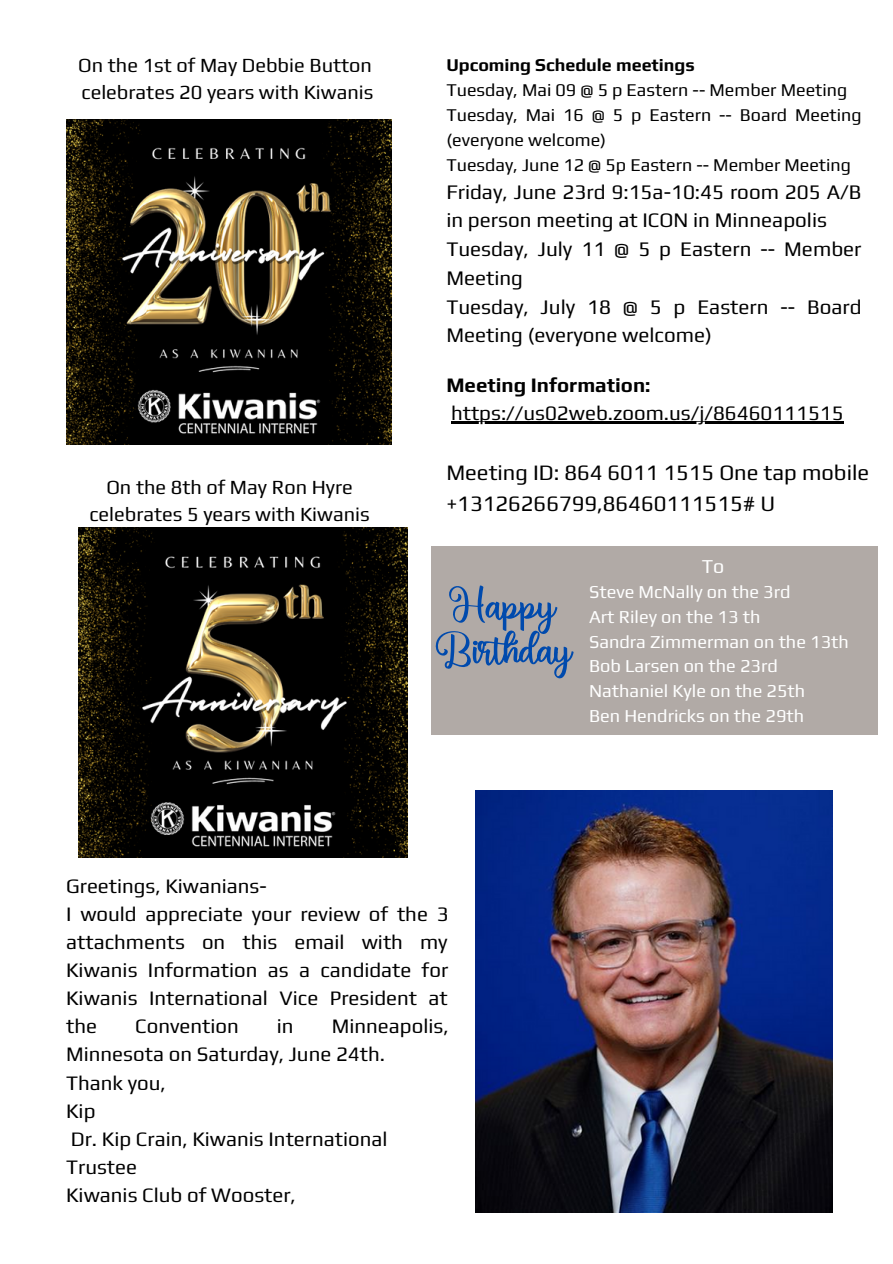
<style>
.page{position:relative;width:893px;height:1264px;background:#fff}
.page>*{position:absolute;margin:0;border:0;box-sizing:border-box;transform-origin:0 0}
.t1{font:21.9px/30.5px "Play";color:#000}
.t2{font:20.55px/28.7px "Play";color:#000}
.t3{font:20.4px/28px "Play";color:#000}
.t4{font:19.95px "Play";color:#000}
.t5{font:19.65px "Play";color:#fff}
.t6{font:18.15px "Play";color:#fff}
.t7{font:17.85px/24.9px "Play";color:#000}
.t8{font:700 17.85px "Play";color:#000}
.s1{font-weight:700}
</style>
<div class="page">
<div style="left:431px;top:546px;width:446px;height:189px;background:#b1aaa6"></div>
<svg style="left:435px;top:585px;width:138px;height:94px"></svg>
<img style="left:66px;top:119px;width:325px;height:325px">
<img style="left:78px;top:528px;width:329px;height:329px">
<img style="left:476px;top:790px;width:356px;height:422px">
<hr style="left:451px;top:422px;width:392px;height:2px;background:#000">
<p class="t4" style="left:78px;top:54px;width:295px">On the 1st of May Debbie Button</p>
<p class="t4" style="left:81px;top:81px;width:293px">celebrates 20 years with Kiwanis</p>
<p class="t4" style="left:106px;top:475px;width:248px">On the 8th of May Ron Hyre</p>
<p class="t4" style="left:89px;top:502px;width:282px">celebrates 5 years with Kiwanis</p>
<p class="t8" style="left:446px;top:54px;width:250px">Upcoming Schedule meetings</p>
<p class="t7" style="left:446px;top:77px;width:402px">Tuesday, Mai 09 @ 5 p Eastern -- Member Meeting</p>
<p class="t7" style="left:446px;top:102px;width:417px">Tuesday, Mai 16 @ 5 p Eastern -- Board Meeting (everyone welcome)</p>
<p class="t7" style="left:446px;top:152px;width:406px">Tuesday, June 12 @ 5p Eastern -- Member Meeting</p>
<p class="t2" style="left:446px;top:177px;width:416px">Friday, June 23rd 9:15a-10:45 room 205 A/B in person meeting at ICON in Minneapolis</p>
<p class="t2" style="left:446px;top:234px;width:416px">Tuesday, July 11 @ 5 p Eastern -- Member<br>Meeting</p>
<p class="t2" style="left:446px;top:292px;width:416px">Tuesday, July 18 @ 5 p Eastern -- Board<br>Meeting (everyone welcome)</p>
<p class="t3" style="left:446px;top:370px;width:399px"><span class="s1">Meeting Information: </span>https://us02web.zoom.us/j/86460111515</p>
<p class="t1" style="left:446px;top:457px;width:424px">Meeting ID: 864 6011 1515 One tap mobile +13126266799,86460111515# U</p>
<p class="t5" style="left:701px;top:555px;width:24px">To</p>
<p class="t6" style="left:589px;top:581px;width:203px">Steve McNally on the 3rd</p>
<p class="t6" style="left:589px;top:606px;width:173px">Art Riley on the 13 th</p>
<p class="t6" style="left:589px;top:630px;width:261px">Sandra Zimmerman on the 13th</p>
<p class="t6" style="left:589px;top:655px;width:190px">Bob Larsen on the 23rd</p>
<p class="t6" style="left:589px;top:680px;width:218px">Nathaniel Kyle on the 25th</p>
<p class="t6" style="left:589px;top:704px;width:216px">Ben Hendricks on the 29th</p>
<p class="t3" style="left:66px;top:871px;width:202px">Greetings, Kiwanians-</p>
<p class="t3" style="left:66px;top:899px;width:384px;text-align:justify">I would appreciate your review of the 3 attachments on this email with my Kiwanis Information as a candidate for Kiwanis International Vice President at the</p>
<p class="t3" style="left:66px;top:1011px;width:384px;text-indent:265px">Minneapolis,<br>Minnesota on Saturday, June 24th.</p>
<p class="t3" style="left:66px;top:1068px;width:101px">Thank you,</p>
<p class="t3" style="left:66px;top:1096px;width:31px">Kip</p>
<p class="t3" style="left:66px;top:1124px;width:323px">Dr. Kip Crain, Kiwanis International<br>Trustee</p>
<p class="t3" style="left:66px;top:1180px;width:231px">Kiwanis Club of Wooster,</p>
<p class="t3" style="left:135px;top:1011px;width:105px">Convention</p>
<p class="t3" style="left:277px;top:1011px;width:18px">in</p>
</div>
